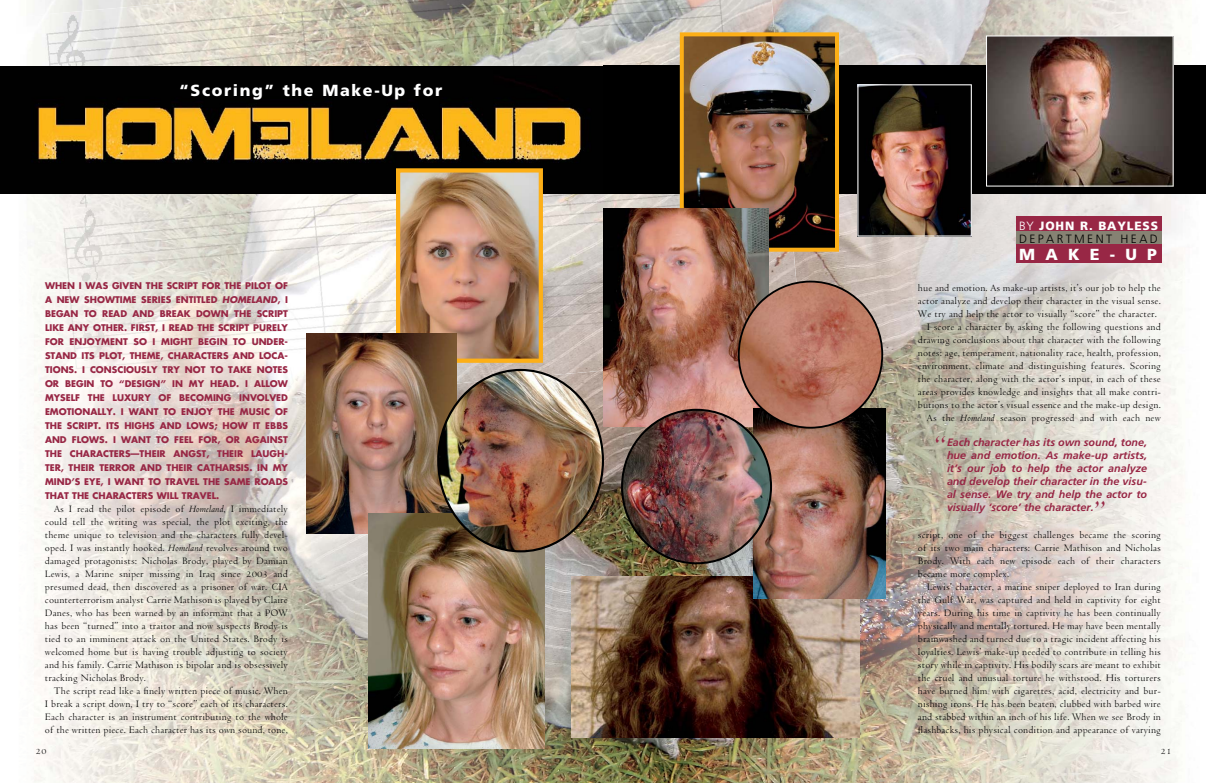
<style>
.page{position:relative;width:1206px;height:783px;background:#fff}
.page>*{position:absolute;margin:0;border:0;box-sizing:border-box;transform-origin:0 0}
.t1{font:32.8px "Venetian 301 BT";color:#982745}
.t2{font:900 16.1px "Frutiger";letter-spacing:.1em;color:#fff}
.t3{font:900 16px "Frutiger";letter-spacing:.64em;color:#fff}
.t4{font:300 12px/13px "Frutiger";letter-spacing:.2em;color:#000}
.t5{font:10.8px/13px "Venetian 301 BT";color:#000;text-align:justify}
.t6{font:italic 700 10.8px/13px "Frutiger";color:#982745;text-align:justify}
.t7{font:10px "Venetian 301 BT";color:#000}
.t8{font:700 9px/14px "Futura";color:#982745;text-align:justify}
.s1{font-style:italic}
.s2{color:#fff}
.s3{font-weight:900;color:#fff}
</style>
<div class="page">
<img style="left:803px;top:0;width:403px;height:66px">
<img style="left:781px;top:194px;width:402px;height:589px">
<img style="left:745px;top:564px;width:36px;height:219px">
<img style="left:355px;top:426px;width:390px;height:357px">
<img style="left:70px;top:420px;width:285px;height:363px">
<img style="left:7px;top:0;width:449px;height:420px">
<img style="left:456px;top:0;width:347px;height:369px">
<img style="left:0;top:66px;width:603px;height:127px">
<div style="left:603px;top:66px;width:603px;height:128px;background:#000"></div>
<img style="left:680px;top:32px;width:159px;height:220px">
<img style="left:603px;top:208px;width:165px;height:218px">
<img style="left:857px;top:84px;width:115px;height:153px">
<img style="left:986px;top:36px;width:188px;height:151px">
<img style="left:396px;top:168px;width:147px;height:195px">
<img style="left:306px;top:333px;width:151px;height:201px">
<img style="left:368px;top:514px;width:176px;height:234px">
<img style="left:437px;top:369px;width:167px;height:183px">
<img style="left:571px;top:576px;width:288px;height:162px">
<img style="left:753px;top:409px;width:132px;height:189px">
<img style="left:621px;top:281px;width:262px;height:283px">
<div style="left:1016px;top:216px;width:145px;height:15px;background:#982745"></div>
<div style="left:1016px;top:231px;width:145px;height:13px;background:#868273"></div>
<div style="left:1016px;top:244px;width:145px;height:19px;background:#982745"></div>
<h2 class="t2" style="left:179px;top:84px;width:264px">“Scoring” the Make-Up for</h2>
<p class="t8" style="left:45px;top:280px;width:245px">WHEN I WAS GIVEN THE SCRIPT FOR THE PILOT OF A NEW SHOWTIME SERIES ENTITLED <span class="s1">HOMELAND</span>, I BEGAN TO READ AND BREAK DOWN THE SCRIPT LIKE ANY OTHER. FIRST, I READ THE SCRIPT PURELY FOR ENJOYMENT SO I MIGHT BEGIN TO UNDER-STAND ITS PLOT, THEME, CHARACTERS AND LOCA-TIONS. I CONSCIOUSLY TRY NOT TO TAKE NOTES OR BEGIN TO “DESIGN” IN MY HEAD. I ALLOW MYSELF THE LUXURY OF BECOMING INVOLVED EMOTIONALLY. I WANT TO ENJOY THE MUSIC OF THE SCRIPT. ITS HIGHS AND LOWS; HOW IT EBBS AND FLOWS. I WANT TO FEEL FOR, OR AGAINST THE CHARACTERS—THEIR ANGST, THEIR LAUGH-TER, THEIR TERROR AND THEIR CATHARSIS. IN MY MIND’S EYE, I WANT TO TRAVEL THE SAME ROADS THAT THE CHARACTERS WILL TRAVEL.</p>
<p class="t5" style="left:45px;top:504px;width:245px;text-indent:9px">As I read the pilot episode of <span class="s1">Homeland</span>, I immediately could tell the writing was special, the plot exciting, the theme unique to television and the characters fully devel&shy;oped. I was instantly hooked. <span class="s1">Homeland</span> revolves around two damaged protagonists: Nicholas Brody, played by Damian Lewis, a Marine sniper missing in Iraq since 2003 and presumed dead, then discovered as a prisoner of war. CIA counterterrorism analyst Carrie Mathison is played by Claire Danes, who has been warned by an informant that a POW has been “turned” into a traitor and now suspects Brody is tied to an imminent attack on the United States. Brody is welcomed home but is having trouble adjusting to society and his family. Carrie Mathison is bipolar and is obsessively tracking Nicholas Brody.</p>
<p class="t5" style="left:45px;top:686px;width:245px;text-indent:9px">The script read like a finely written piece of music. When I break a script down, I try to “score” each of its characters.<br>Each character is an instrument contributing to the whole of the written piece. Each character has its own sound, tone,</p>
<p class="t4" style="left:1019px;top:220px;width:141px"><span class="s2">BY</span> <span class="s3">JOHN R. BAYLESS<br></span>DEPARTMENT HEAD</p>
<h3 class="t3" style="left:1019px;top:248px;width:139px">MAKE-UP</h3>
<p class="t5" style="left:918px;top:282px;width:245px">hue and emotion. As make-up artists, it’s our job to help the</p>
<p class="t5" style="left:918px;top:295px;width:244px">actor analyze and develop their character in the visual sense.</p>
<p class="t5" style="left:918px;top:308px;width:241px">We try and help the actor to visually “score” the character.</p>
<p class="t5" style="left:927px;top:321px;width:236px">I score a character by asking the following questions and</p>
<p class="t5" style="left:918px;top:334px;width:244px">drawing conclusions about that character with the following</p>
<p class="t5" style="left:918px;top:347px;width:244px">notes: age, temperament, nationality race, health, profession,</p>
<p class="t5" style="left:918px;top:360px;width:244px">environment, climate and distinguishing features. Scoring</p>
<p class="t5" style="left:918px;top:373px;width:244px">the character, along with the actor’s input, in each of these</p>
<p class="t5" style="left:918px;top:386px;width:244px">areas provides knowledge and insights that all make contri-</p>
<p class="t5" style="left:918px;top:399px;width:245px">butions to the actor’s visual essence and the make-up design.</p>
<p class="t5" style="left:927px;top:412px;width:236px">As the <span class="s1">Homeland</span> season progressed and with each new</p>
<h1 class="t1" style="left:934px;top:434px;width:15px">“</h1>
<p class="t6" style="left:947px;top:436px;width:202px">Each character has its own sound, tone, hue and emotion. As make-up artists, it’s our job to help the actor analyze and develop their character in the visu&shy;al sense. We try and help the actor to visually ‘score’ the character.</p>
<h1 class="t1" style="left:1094px;top:499px;width:15px">”</h1>
<p class="t5" style="left:918px;top:529px;width:244px">script, one of the biggest challenges became the scoring of its two main characters: Carrie Mathison and Nicholas Brody. With each new episode each of their characters became more complex.</p>
<p class="t5" style="left:918px;top:581px;width:245px;text-indent:9px">Lewis’ character, a marine sniper deployed to Iran during the Gulf War, was captured and held in captivity for eight years. During his time in captivity he has been continually physically and mentally tortured. He may have been mentally brainwashed and turned due to a tragic incident affecting his loyalties. Lewis’ make-up needed to contribute in telling his story while in captivity. His bodily scars are meant to exhibit the cruel and unusual torture he withstood. His torturers have burned him with cigarettes, acid, electricity and bur&shy;nishing irons. He has been beaten, clubbed with barbed wire and stabbed within an inch of his life. When we see Brody in flashbacks, his physical condition and appearance of varying</p>
<p class="t7" style="left:36px;top:747px;width:12px">20</p>
<p class="t7" style="left:1161px;top:747px;width:12px">21</p>
</div>
